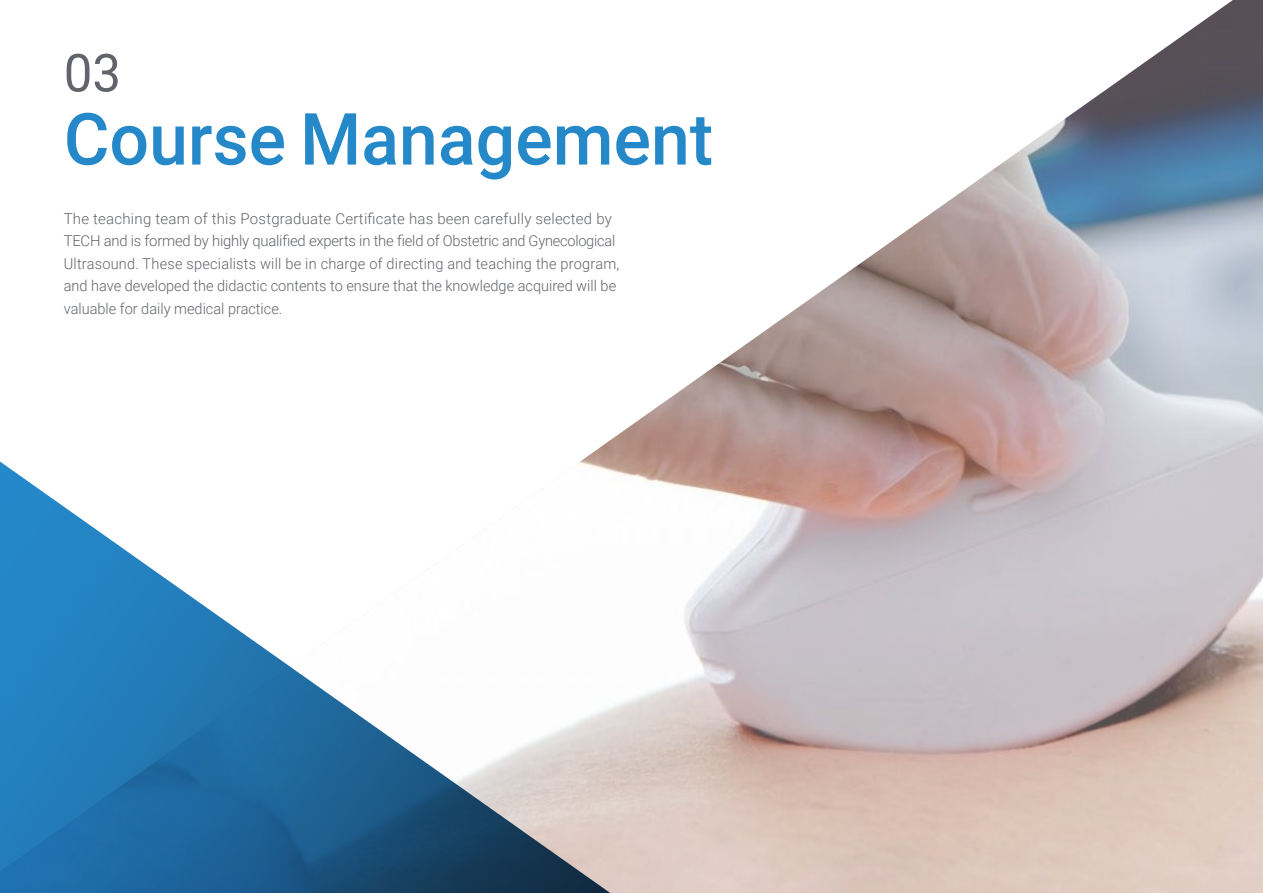
<style>
.page{position:relative;width:1263px;height:893px;background:#fff}
.page>*{position:absolute;margin:0;border:0;box-sizing:border-box;transform-origin:0 0}
.t1{font:500 72px "Roboto";color:#2488c9}
.t2{font:52.5px "Roboto";color:#61646a}
.t3{font:300 15px/22.5px "Roboto";color:#61646a}
</style>
<div class="page">
<img style="left:602px;top:0;width:661px;height:893px">
<svg style="left:0;top:446px;width:640px;height:447px"></svg>
<h2 class="t2" style="left:64px;top:36px;width:59px">03</h2>
<h1 class="t1" style="left:64px;top:89px;width:651px">Course Management</h1>
<p class="t3" style="left:64px;top:207px;width:557px">The teaching team of this Postgraduate Certificate has been carefully selected by TECH and is formed by highly qualified experts in the field of Obstetric and Gynecological Ultrasound. These specialists will be in charge of directing and teaching the program, and have developed the didactic contents to ensure that the knowledge acquired will be valuable for daily medical practice.</p>
</div>
